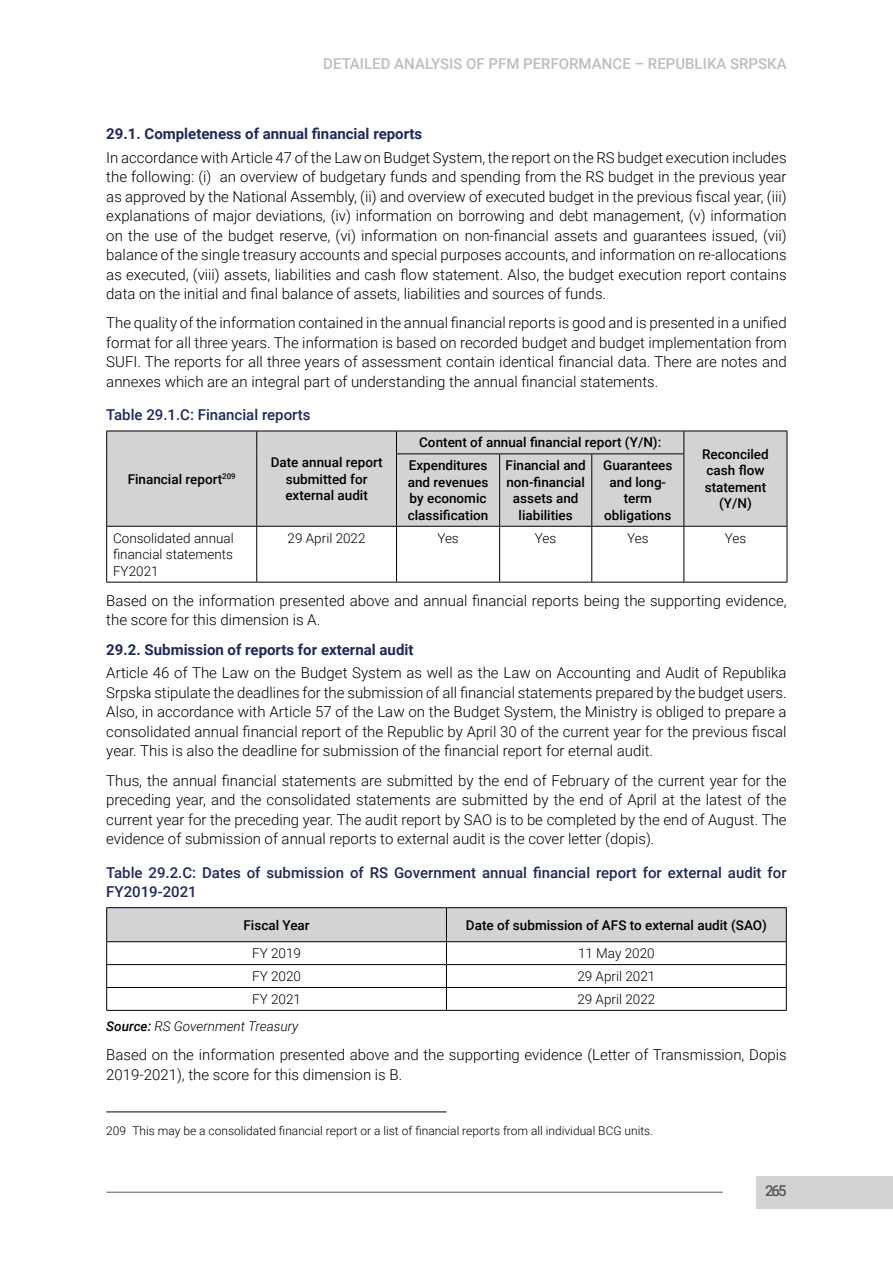
<style>
.page{position:relative;width:893px;height:1263px;background:#fff}
.page>*{position:absolute;margin:0;border:0;box-sizing:border-box;transform-origin:0 0}
.t1{font:300 15px/19.5px "Roboto";color:#000;text-align:justify}
.t2{font:500 15px/19.5px "Roboto";color:#1f295c}
.t3{font:700 15px "Roboto";color:#1f295c}
.t4{font:500 15px "Roboto";color:#bcbec0}
.t5{font:500 15px "Roboto";color:#58595b}
.t6{font:500 13.5px/16.5px "Roboto";color:#000;text-align:center}
.t7{font:300 13.5px/16.5px "Roboto";color:#000;text-align:justify}
.t8{font:italic 300 13.5px "Roboto";color:#000}
.t9{font:300 12px "Roboto";color:#000}
.s1{font-weight:500}
</style>
<div class="page">
<hr style="left:106px;top:1192px;width:617px;height:1px;background:#58595b">
<div style="left:756px;top:1177px;width:137px;height:32px;background:#d1d3d4"></div>
<div style="left:107px;top:432px;width:680px;height:94px;background:#d1d3d4"></div>
<hr style="left:106px;top:527px;width:1px;height:55px;background:#000">
<hr style="left:106px;top:582px;width:151px;height:1px;background:#000">
<hr style="left:257px;top:582px;width:139px;height:1px;background:#000">
<hr style="left:396px;top:582px;width:104px;height:1px;background:#000">
<hr style="left:500px;top:582px;width:92px;height:1px;background:#000">
<hr style="left:592px;top:582px;width:92px;height:1px;background:#000">
<hr style="left:684px;top:582px;width:103px;height:1px;background:#000">
<hr style="left:256px;top:527px;width:1px;height:55px;background:#000">
<hr style="left:396px;top:527px;width:1px;height:55px;background:#000">
<hr style="left:499px;top:527px;width:1px;height:55px;background:#000">
<hr style="left:591px;top:527px;width:1px;height:55px;background:#000">
<hr style="left:683px;top:527px;width:1px;height:55px;background:#000">
<hr style="left:787px;top:527px;width:1px;height:55px;background:#000">
<hr style="left:499px;top:454px;width:1px;height:72px;background:#000">
<hr style="left:396px;top:526px;width:104px;height:1px;background:#000">
<hr style="left:500px;top:526px;width:92px;height:1px;background:#000">
<hr style="left:106px;top:431px;width:151px;height:1px;background:#000">
<svg style="left:106px;top:431px;width:1px;height:23px"></svg>
<hr style="left:106px;top:454px;width:1px;height:72px;background:#000">
<hr style="left:106px;top:526px;width:151px;height:1px;background:#000">
<hr style="left:591px;top:454px;width:1px;height:72px;background:#000">
<hr style="left:592px;top:526px;width:92px;height:1px;background:#000">
<hr style="left:684px;top:431px;width:103px;height:1px;background:#000">
<svg style="left:787px;top:431px;width:1px;height:23px"></svg>
<hr style="left:683px;top:454px;width:1px;height:72px;background:#000">
<hr style="left:787px;top:454px;width:1px;height:72px;background:#000">
<hr style="left:684px;top:526px;width:103px;height:1px;background:#000">
<hr style="left:396px;top:431px;width:104px;height:1px;background:#000">
<hr style="left:500px;top:431px;width:92px;height:1px;background:#000">
<hr style="left:592px;top:431px;width:92px;height:1px;background:#000">
<svg style="left:683px;top:431px;width:1px;height:22px"></svg>
<hr style="left:396px;top:453px;width:104px;height:1px;background:#000">
<hr style="left:500px;top:453px;width:92px;height:1px;background:#000">
<hr style="left:592px;top:453px;width:92px;height:1px;background:#000">
<hr style="left:257px;top:431px;width:139px;height:1px;background:#000">
<svg style="left:256px;top:431px;width:1px;height:23px"></svg>
<svg style="left:396px;top:431px;width:1px;height:22px"></svg>
<hr style="left:256px;top:454px;width:1px;height:72px;background:#000">
<hr style="left:396px;top:454px;width:1px;height:72px;background:#000">
<hr style="left:257px;top:526px;width:139px;height:1px;background:#000">
<hr style="left:106px;top:1010px;width:340px;height:1px;background:#000">
<hr style="left:446px;top:1010px;width:341px;height:1px;background:#000">
<hr style="left:106px;top:907px;width:340px;height:1px;background:#000">
<hr style="left:446px;top:907px;width:341px;height:1px;background:#000">
<svg style="left:106px;top:908px;width:681px;height:102px"></svg>
<hr style="left:106px;top:1111px;width:340px;height:1px;background:#000">
<p class="t4" style="left:323px;top:54px;width:465px">DETAILED ANALYSIS OF PFM PERFORMANCE – REPUBLIKA SRPSKA</p>
<p class="t3" style="left:106px;top:123px;width:318px">29.1. Completeness of annual financial reports</p>
<p class="t1" style="left:106px;top:147px;width:682px">In accordance with Article 47 of the Law on Budget System, the report on the RS budget execution includes the following: (i) an overview of budgetary funds and spending from the RS budget in the previous year as approved by the National Assembly, (ii) and overview of executed budget in the previous fiscal year, (iii) explanations of major deviations, (iv) information on borrowing and debt management, (v) information on the use of the budget reserve, (vi) information on non-financial assets and guarantees issued, (vii) balance of the single treasury accounts and special purposes accounts, and information on re-allocations as executed, (viii) assets, liabilities and cash flow statement. Also, the budget execution report contains data on the initial and final balance of assets, liabilities and sources of funds.</p>
<p class="t1" style="left:106px;top:313px;width:682px">The quality of the information contained in the annual financial reports is good and is presented in a unified format for all three years. The information is based on recorded budget and budget implementation from SUFI. The reports for all three years of assessment contain identical financial data. There are notes and annexes which are an integral part of understanding the annual financial statements.</p>
<p class="t2" style="left:106px;top:405px;width:206px">Table 29.1.C: Financial reports</p>
<p class="t6" style="left:128px;top:470px;width:109px">Financial report<sup>209</sup></p>
<p class="t6" style="left:271px;top:454px;width:113px">Date annual report submitted for external audit</p>
<p class="t6" style="left:419px;top:434px;width:244px">Content of annual financial report (Y/N):</p>
<p class="t6" style="left:408px;top:457px;width:82px;text-align:left">Expenditures and revenues by economic classification</p>
<p class="t6" style="left:506px;top:457px;width:82px">Financial and non-financial assets and liabilities</p>
<p class="t6" style="left:603px;top:457px;width:71px">Guarantees and long&shy;term obligations</p>
<p class="t6" style="left:702px;top:445px;width:68px">Reconciled cash flow statement (Y/N)</p>
<p class="t7" style="left:113px;top:529px;width:122px">Consolidated annual financial statements FY2021</p>
<p class="t7" style="left:288px;top:529px;width:79px">29 April 2022</p>
<p class="t7" style="left:437px;top:529px;width:23px">Yes</p>
<p class="t7" style="left:535px;top:529px;width:23px">Yes</p>
<p class="t7" style="left:627px;top:529px;width:23px">Yes</p>
<p class="t7" style="left:725px;top:529px;width:23px">Yes</p>
<p class="t1" style="left:106px;top:590px;width:682px">Based on the information presented above and annual financial reports being the supporting evidence, the score for this dimension is A.</p>
<p class="t3" style="left:106px;top:639px;width:309px">29.2. Submission of reports for external audit</p>
<p class="t1" style="left:106px;top:663px;width:682px">Article 46 of The Law on the Budget System as well as the Law on Accounting and Audit of Republika Srpska stipulate the deadlines for the submission of all financial statements prepared by the budget users.<br>Also, in accordance with Article 57 of the Law on the Budget System, the Ministry is obliged to prepare a consolidated annual financial report of the Republic by April 30 of the current year for the previous fiscal year. This is also the deadline for submission of the financial report for eternal audit.</p>
<p class="t1" style="left:106px;top:770px;width:682px">Thus, the annual financial statements are submitted by the end of February of the current year for the preceding year, and the consolidated statements are submitted by the end of April at the latest of the current year for the preceding year. The audit report by SAO is to be completed by the end of August. The evidence of submission of annual reports to external audit is the cover letter (dopis).</p>
<p class="t2" style="left:106px;top:862px;width:682px">Table 29.2.C: Dates of submission of RS Government annual financial report for external audit for<br>FY2019-2021</p>
<p class="t6" style="left:244px;top:916px;width:68px">Fiscal Year</p>
<p class="t6" style="left:466px;top:916px;width:302px">Date of submission of AFS to external audit (SAO)</p>
<p class="t7" style="left:252px;top:945px;width:50px">FY 2019</p>
<p class="t7" style="left:578px;top:945px;width:78px">11 May 2020</p>
<p class="t7" style="left:252px;top:967px;width:50px">FY 2020</p>
<p class="t7" style="left:577px;top:967px;width:79px">29 April 2021</p>
<p class="t7" style="left:252px;top:990px;width:50px">FY 2021</p>
<p class="t7" style="left:577px;top:990px;width:79px">29 April 2022</p>
<p class="t8" style="left:106px;top:1017px;width:194px"><span class="s1">Source:</span> RS Government Treasury</p>
<p class="t1" style="left:106px;top:1044px;width:682px">Based on the information presented above and the supporting evidence (Letter of Transmission, Dopis<br>2019-2021), the score for this dimension is B.</p>
<p class="t9" style="left:106px;top:1123px;width:548px">209 This may be a consolidated financial report or a list of financial reports from all individual BCG units.</p>
<p class="t5" style="left:765px;top:1180px;width:23px">265</p>
</div>
